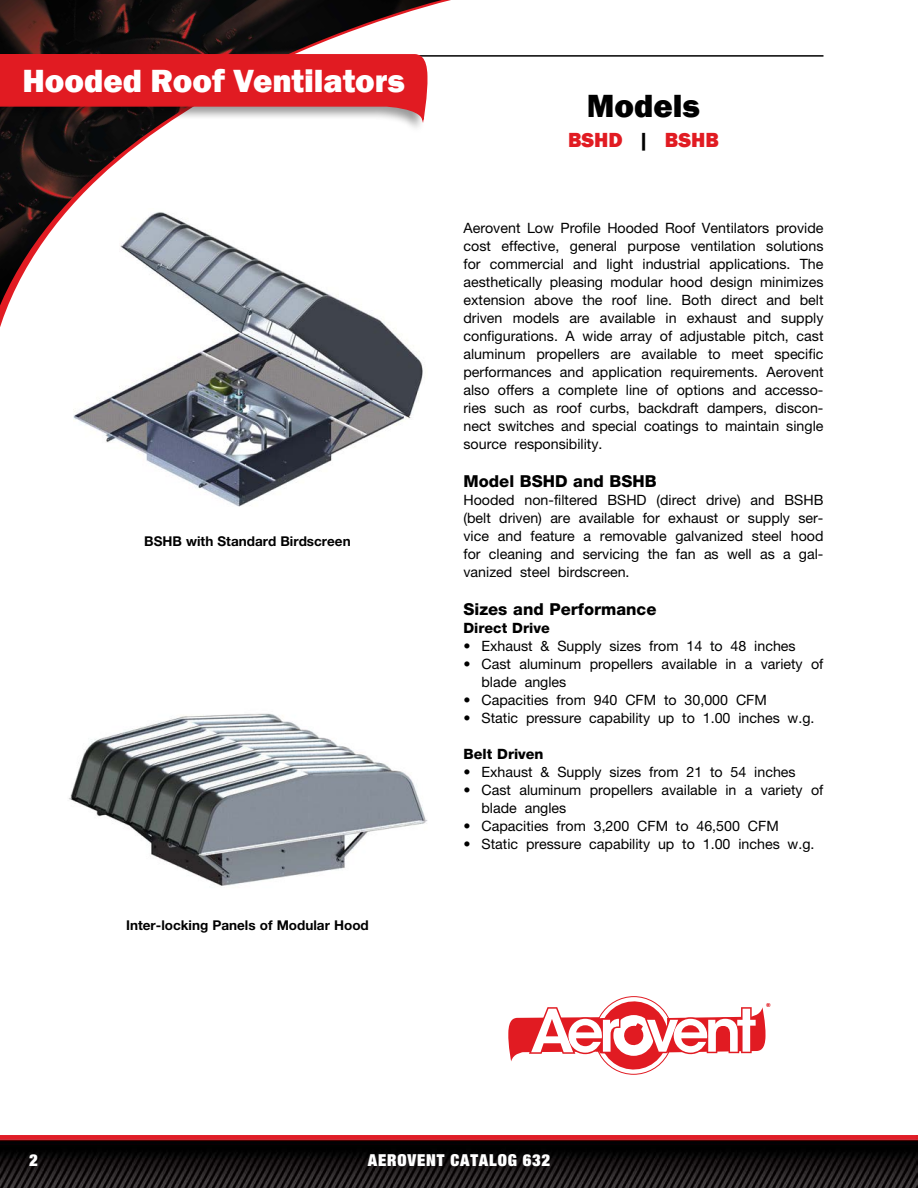
<style>
.page{position:relative;width:918px;height:1188px;background:#fff}
.page>*{position:absolute;margin:0;border:0;box-sizing:border-box;transform-origin:0 0}
.t1{font:800 33px "Franklin Gothic";color:#fff}
.t2{font:800 33px "Franklin Gothic";color:#000}
.t3{font:800 21px "Franklin Gothic";color:#e11b22}
.t4{font:800 16.5px "Helvetica Neue";color:#000}
.t5{font:900 expanded 16.5px "Helvetica Neue";letter-spacing:.05em;color:#fff}
.t6{font:14.25px/18px "Helvetica Neue";color:#000;text-align:justify}
.t7{font:800 14.25px "Helvetica Neue";color:#000}
.t8{font:700 13.5px "Helvetica Neue";color:#000}
.t9{font:800 6px "Franklin Gothic";color:#e11b22}
.s1{color:#000}
</style>
<div class="page">
<img style="left:0;top:1135px;width:918px;height:53px">
<svg style="left:0;top:0;width:451px;height:327px"></svg>
<hr style="left:0;top:55px;width:823px;height:2px;background:#000">
<div style="left:0;top:52px;width:428px;height:83px;background:#000;opacity:.4"></div>
<svg style="left:0;top:54px;width:427px;height:71px;background:#ca353a"></svg>
<img style="left:69px;top:713px;width:358px;height:173px">
<img style="left:73px;top:208px;width:354px;height:299px">
<svg style="left:508px;top:996px;width:258px;height:79px"></svg>
<h1 class="t1" style="left:22px;top:60px;width:384px">Hooded Roof Ventilators</h1>
<p class="t8" style="left:144px;top:533px;width:208px">BSHB with Standard Birdscreen</p>
<p class="t8" style="left:126px;top:917px;width:244px">Inter-locking Panels of Modular Hood</p>
<h1 class="t2" style="left:587px;top:84px;width:115px">Models</h1>
<h2 class="t3" style="left:568px;top:126px;width:152px">BSHD <span class="s1">|</span> BSHB</h2>
<p class="t6" style="left:464px;top:219px;width:362px">Aerovent Low Profile Hooded Roof Ventilators provide cost effective, general purpose ventilation solutions for commercial and light industrial applications. The aesthetically pleasing modular hood design minimizes extension above the roof line. Both direct and belt driven models are available in exhaust and supply configurations. A wide array of adjustable pitch, cast aluminum propellers are available to meet specific performances and application requirements. Aerovent also offers a complete line of options and accesso&shy;ries such as roof curbs, backdraft dampers, discon&shy;nect switches and special coatings to maintain single source responsibility.</p>
<p class="t4" style="left:464px;top:471px;width:195px">Model BSHD and BSHB</p>
<p class="t6" style="left:464px;top:491px;width:362px">Hooded non-filtered BSHD (direct drive) and BSHB (belt driven) are available for exhaust or supply ser&shy;vice and feature a removable galvanized steel hood for cleaning and servicing the fan as well as a gal&shy;vanized steel birdscreen.</p>
<p class="t4" style="left:464px;top:599px;width:194px">Sizes and Performance</p>
<p class="t7" style="left:464px;top:619px;width:88px">Direct Drive</p>
<p class="t6" style="left:464px;top:636px;width:334px">• Exhaust &amp; Supply sizes from 14 to 48 inches</p>
<p class="t6" style="left:481px;top:654px;width:344px;text-indent:-18px">• Cast aluminum propellers available in a variety of blade angles</p>
<p class="t6" style="left:463px;top:690px;width:305px">• Capacities from 940 CFM to 30,000 CFM</p>
<p class="t6" style="left:464px;top:708px;width:353px">• Static pressure capability up to 1.00 inches w.g.</p>
<p class="t7" style="left:464px;top:745px;width:82px">Belt Driven</p>
<p class="t6" style="left:464px;top:762px;width:334px">• Exhaust &amp; Supply sizes from 21 to 54 inches</p>
<p class="t6" style="left:481px;top:780px;width:344px;text-indent:-18px">• Cast aluminum propellers available in a variety of blade angles</p>
<p class="t6" style="left:463px;top:816px;width:317px">• Capacities from 3,200 CFM to 46,500 CFM</p>
<p class="t6" style="left:464px;top:834px;width:353px">• Static pressure capability up to 1.00 inches w.g.</p>
<p class="t9" style="left:766px;top:1001px;width:6px">®</p>
<p class="t5" style="left:29px;top:1149px;width:10px">2</p>
<p class="t5" style="left:368px;top:1149px;width:184px">AEROVENT CATALOG 632</p>
</div>
